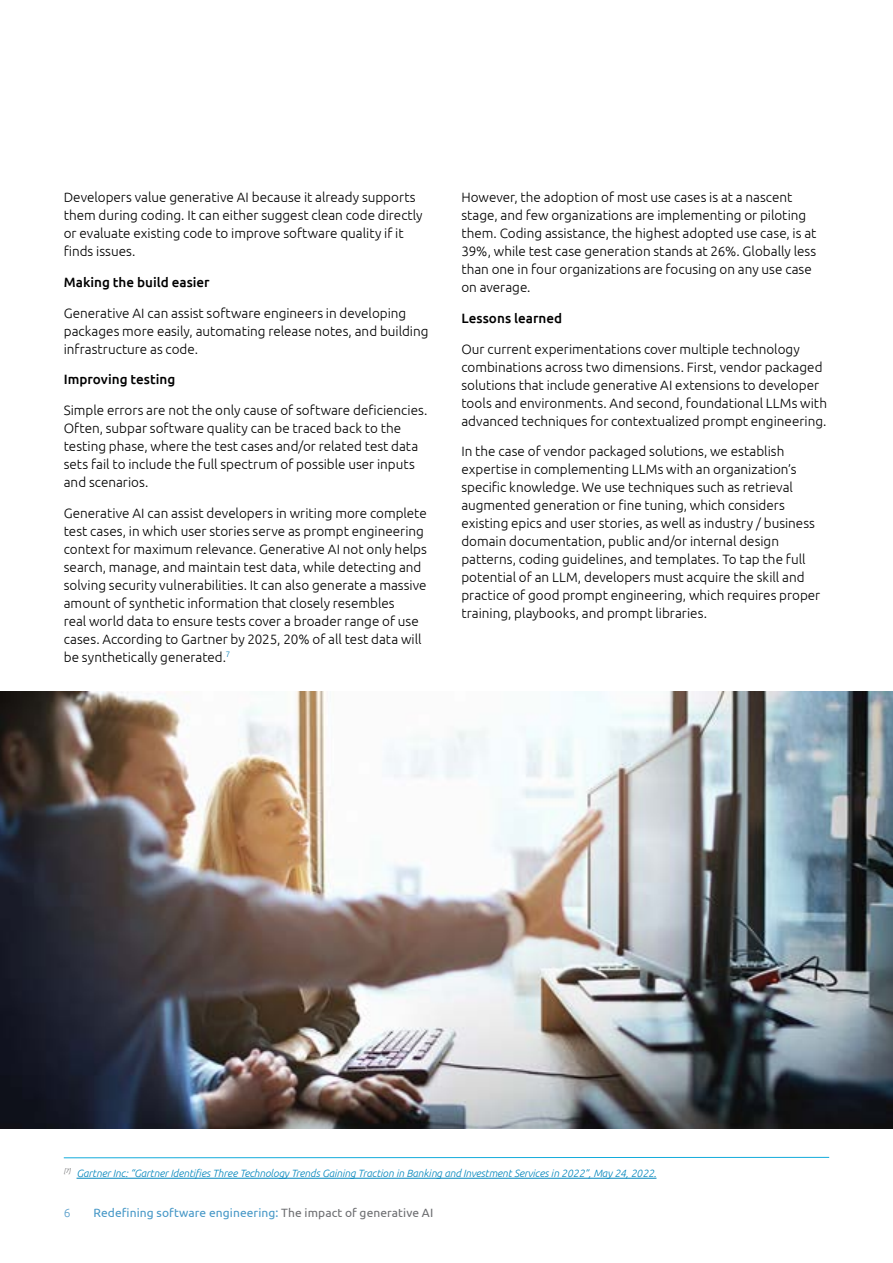
<style>
.page{position:relative;width:893px;height:1263px;background:#fff}
.page>*{position:absolute;margin:0;border:0;box-sizing:border-box;transform-origin:0 0}
.t1{font:300 13.5px/18px "Ubuntu";color:#000}
.t2{font:500 13.5px "Ubuntu";color:#000}
.t3{font:12px "Ubuntu";letter-spacing:.01em;color:#4798c7}
.t4{font:300 12px "Ubuntu";color:#569dca}
.t5{font:italic 300 10.5px "Ubuntu";letter-spacing:-.01em;color:#0085bc}
.s1{color:#6d6e71}
</style>
<div class="page">
<img style="left:0;top:692px;width:893px;height:436px">
<hr style="left:64px;top:1157px;width:765px;height:1px;background:#12abdb">
<hr style="left:77px;top:1178px;width:579px;height:1px;background:#0085bc">
<p class="t1" style="left:64px;top:188px;width:360px">Developers value generative AI because it already supports them during coding. It can either suggest clean code directly or evaluate existing code to improve software quality if it finds issues.</p>
<p class="t2" style="left:64px;top:273px;width:147px">Making the build easier</p>
<p class="t1" style="left:64px;top:303px;width:366px">Generative AI can assist software engineers in developing packages more easily, automating release notes, and building infrastructure as code.</p>
<p class="t2" style="left:64px;top:371px;width:113px">Improving testing</p>
<p class="t1" style="left:64px;top:401px;width:365px">Simple errors are not the only cause of software deficiencies.<br>Often, subpar software quality can be traced back to the testing phase, where the test cases and/or related test data sets fail to include the full spectrum of possible user inputs and scenarios.</p>
<p class="t1" style="left:64px;top:504px;width:365px">Generative AI can assist developers in writing more complete test cases, in which user stories serve as prompt engineering context for maximum relevance. Generative AI not only helps search, manage, and maintain test data, while detecting and solving security vulnerabilities. It can also generate a massive amount of synthetic information that closely resembles<br>real world data to ensure tests cover a broader range of use cases. According to Gartner by 2025, 20% of all test data will be synthetically generated.<sup>7</sup></p>
<p class="t1" style="left:461px;top:188px;width:357px">However, the adoption of most use cases is at a nascent stage, and few organizations are implementing or piloting them. Coding assistance, the highest adopted use case, is at 39%, while test case generation stands at 26%. Globally less than one in four organizations are focusing on any use case on average.</p>
<p class="t2" style="left:461px;top:309px;width:102px">Lessons learned</p>
<p class="t1" style="left:461px;top:339px;width:367px">Our current experimentations cover multiple technology combinations across two dimensions. First, vendor packaged solutions that include generative AI extensions to developer tools and environments. And second, foundational LLMs with advanced techniques for contextualized prompt engineering.</p>
<p class="t1" style="left:461px;top:442px;width:360px">In the case of vendor packaged solutions, we establish expertise in complementing LLMs with an organization’s specific knowledge. We use techniques such as retrieval augmented generation or fine tuning, which considers existing epics and user stories, as well as industry / business domain documentation, public and/or internal design patterns, coding guidelines, and templates. To tap the full potential of an LLM, developers must acquire the skill and practice of good prompt engineering, which requires proper training, playbooks, and prompt libraries.</p>
<p class="t5" style="left:64px;top:1167px;width:594px"><sup>[7]</sup> Gartner Inc: “Gartner Identifies Three Technology Trends Gaining Traction in Banking and Investment Services in 2022”, May 24, 2022.</p>
<p class="t4" style="left:64px;top:1205px;width:8px">6</p>
<p class="t3" style="left:94px;top:1205px;width:341px">Redefining software engineering: <span class="s1">The impact of generative AI</span></p>
</div>
